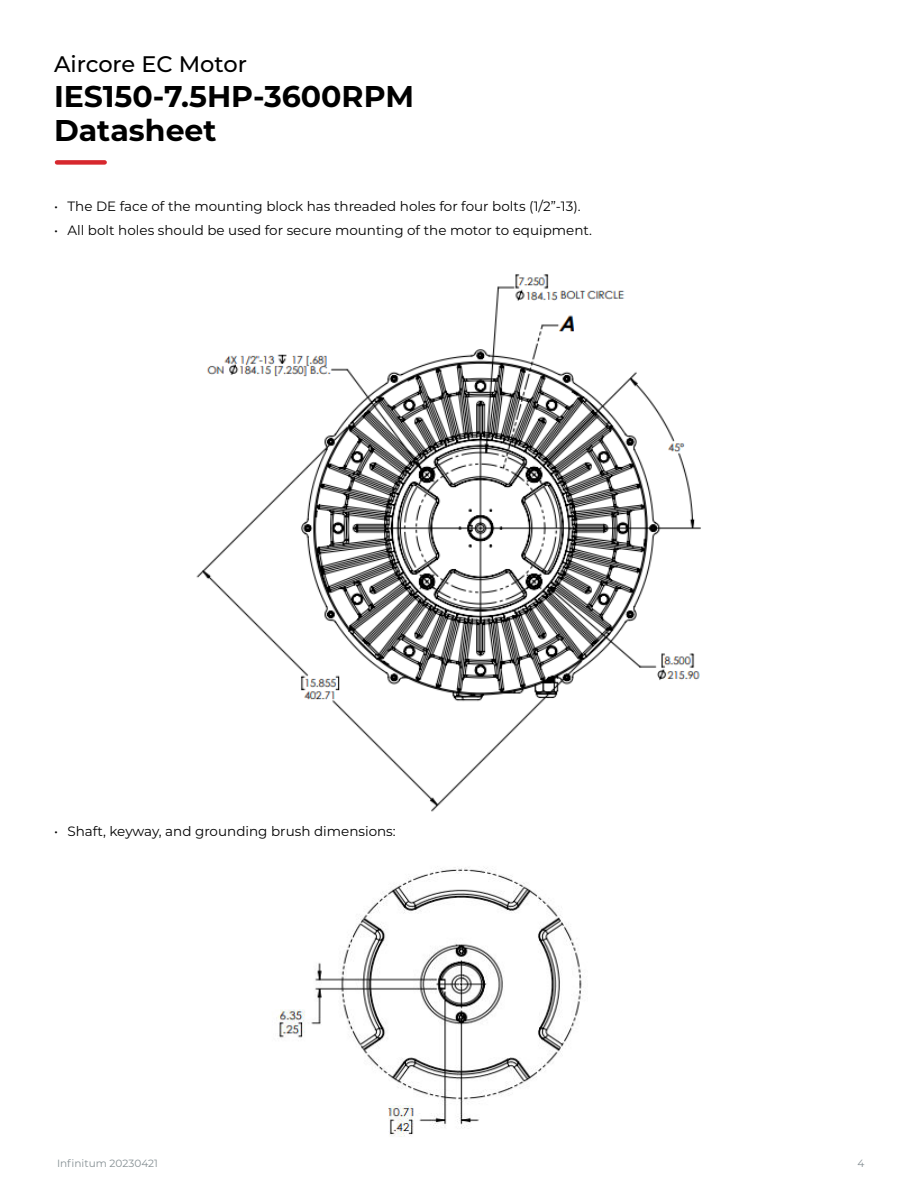
<style>
.page{position:relative;width:918px;height:1188px;background:#fff}
.page>*{position:absolute;margin:0;border:0;box-sizing:border-box;transform-origin:0 0}
.t1{font:700 30px/34.5px "Montserrat";color:#000}
.t2{font:500 22.5px "Montserrat";color:#000}
.t3{font:13.5px "Montserrat";color:#000}
.t4{font:10.5px "Montserrat";color:#858f93}
</style>
<div class="page">
<img style="left:196px;top:274px;width:505px;height:538px">
<img style="left:278px;top:867px;width:304px;height:270px">
<div style="left:57px;top:160px;width:48px;height:5px;background:#d7282e"></div>
<h2 class="t2" style="left:54px;top:55px;width:194px">Aircore EC Motor</h2>
<h1 class="t1" style="left:54px;top:80px;width:361px">IES150-7.5HP-3600RPM<br>Datasheet</h1>
<p class="t3" style="left:54px;top:199px;width:528px">• The DE face of the mounting block has threaded holes for four bolts (1/2”-13).</p>
<p class="t3" style="left:54px;top:223px;width:540px">• All bolt holes should be used for secure mounting of the motor to equipment.</p>
<p class="t3" style="left:54px;top:825px;width:343px">• Shaft, keyway, and grounding brush dimensions:</p>
<p class="t4" style="left:57px;top:1157px;width:102px">Infinitum 20230421</p>
<p class="t4" style="left:858px;top:1158px;width:8px">4</p>
</div>
